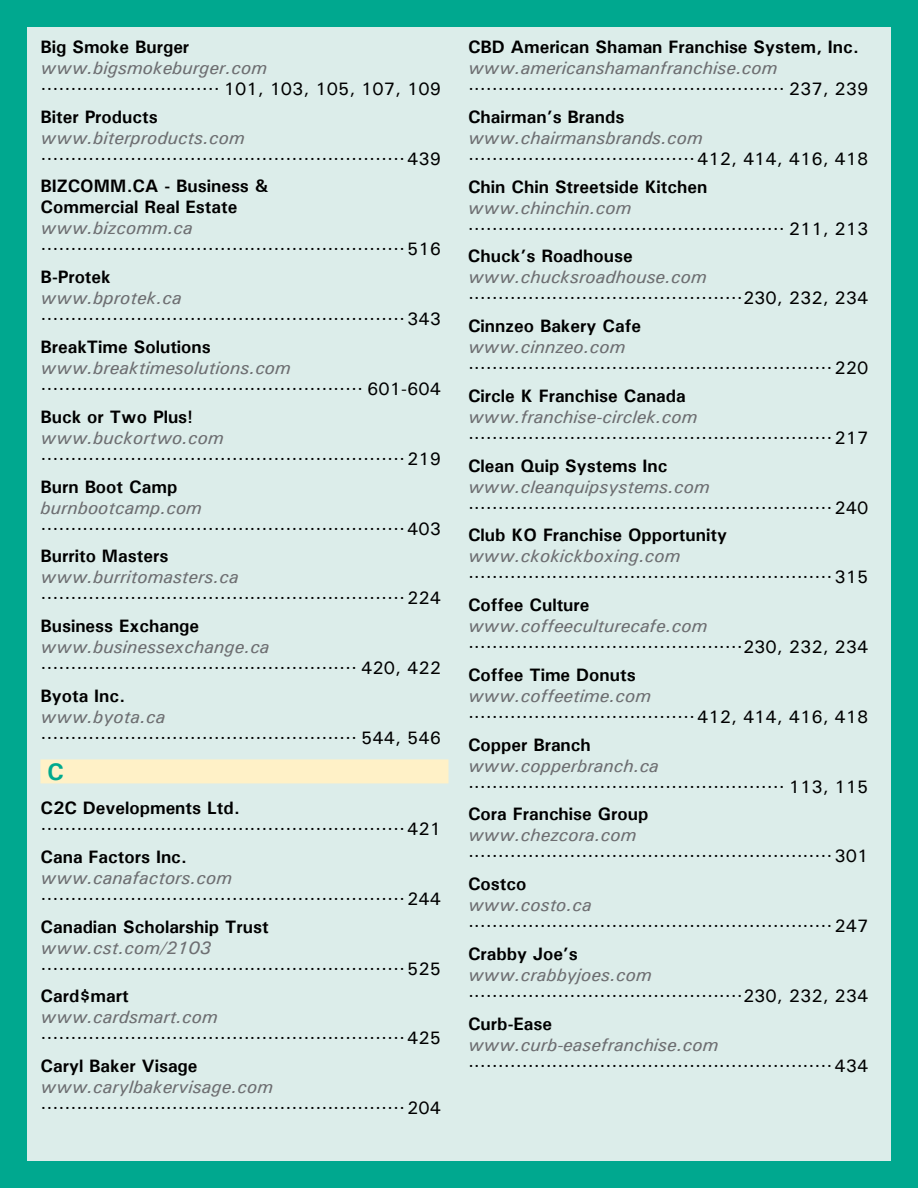
<style>
.page{position:relative;width:918px;height:1188px;background:#00a88f}
.page>*{position:absolute;margin:0;border:0;box-sizing:border-box;transform-origin:0 0}
.t1{font:700 24px "Univers";color:#01a98e}
.t2{font:500 18px "Univers";color:#000}
.t3{font:italic 500 18px "Univers";color:#6d6e71}
.t4{font:700 18px/21px "Univers";color:#000}
</style>
<div class="page">
<div style="left:27px;top:27px;width:864px;height:1134px;background:#dcedea"></div>
<div style="left:40px;top:759px;width:408px;height:24px;background:#fff1c7"></div>
<p class="t4" style="left:40px;top:36px;width:150px">Big Smoke Burger</p>
<p class="t3" style="left:40px;top:56px;width:228px">www.bigsmokeburger.com</p>
<p class="t2" style="left:40px;top:77px;width:402px">∙∙∙∙∙∙∙∙∙∙∙∙∙∙∙∙∙∙∙∙∙∙∙∙∙∙∙∙∙∙ 101, 103, 105, 107, 109</p>
<p class="t4" style="left:40px;top:106px;width:119px">Biter Products</p>
<p class="t3" style="left:40px;top:126px;width:206px">www.biterproducts.com</p>
<p class="t2" style="left:40px;top:147px;width:402px">∙∙∙∙∙∙∙∙∙∙∙∙∙∙∙∙∙∙∙∙∙∙∙∙∙∙∙∙∙∙∙∙∙∙∙∙∙∙∙∙∙∙∙∙∙∙∙∙∙∙∙∙∙∙∙∙∙∙∙∙∙439</p>
<p class="t4" style="left:40px;top:175px;width:230px">BIZCOMM.CA - Business &amp;<br>Commercial Real Estate</p>
<p class="t3" style="left:40px;top:217px;width:154px">www.bizcomm.ca</p>
<p class="t2" style="left:40px;top:238px;width:402px">∙∙∙∙∙∙∙∙∙∙∙∙∙∙∙∙∙∙∙∙∙∙∙∙∙∙∙∙∙∙∙∙∙∙∙∙∙∙∙∙∙∙∙∙∙∙∙∙∙∙∙∙∙∙∙∙∙∙∙∙∙516</p>
<p class="t4" style="left:40px;top:266px;width:72px">B-Protek</p>
<p class="t3" style="left:40px;top:286px;width:143px">www.bprotek.ca</p>
<p class="t2" style="left:40px;top:308px;width:402px">∙∙∙∙∙∙∙∙∙∙∙∙∙∙∙∙∙∙∙∙∙∙∙∙∙∙∙∙∙∙∙∙∙∙∙∙∙∙∙∙∙∙∙∙∙∙∙∙∙∙∙∙∙∙∙∙∙∙∙∙∙343</p>
<p class="t4" style="left:40px;top:336px;width:172px">BreakTime Solutions</p>
<p class="t3" style="left:40px;top:356px;width:252px">www.breaktimesolutions.com</p>
<p class="t2" style="left:40px;top:377px;width:402px">∙∙∙∙∙∙∙∙∙∙∙∙∙∙∙∙∙∙∙∙∙∙∙∙∙∙∙∙∙∙∙∙∙∙∙∙∙∙∙∙∙∙∙∙∙∙∙∙∙∙∙∙∙∙ 601-604</p>
<p class="t4" style="left:40px;top:406px;width:154px">Buck or Two Plus!</p>
<p class="t3" style="left:40px;top:426px;width:185px">www.buckortwo.com</p>
<p class="t2" style="left:40px;top:447px;width:402px">∙∙∙∙∙∙∙∙∙∙∙∙∙∙∙∙∙∙∙∙∙∙∙∙∙∙∙∙∙∙∙∙∙∙∙∙∙∙∙∙∙∙∙∙∙∙∙∙∙∙∙∙∙∙∙∙∙∙∙∙∙219</p>
<p class="t4" style="left:40px;top:475px;width:138px">Burn Boot Camp</p>
<p class="t3" style="left:40px;top:496px;width:163px">burnbootcamp.com</p>
<p class="t2" style="left:40px;top:517px;width:402px">∙∙∙∙∙∙∙∙∙∙∙∙∙∙∙∙∙∙∙∙∙∙∙∙∙∙∙∙∙∙∙∙∙∙∙∙∙∙∙∙∙∙∙∙∙∙∙∙∙∙∙∙∙∙∙∙∙∙∙∙∙403</p>
<p class="t4" style="left:40px;top:545px;width:129px">Burrito Masters</p>
<p class="t3" style="left:40px;top:565px;width:200px">www.burritomasters.ca</p>
<p class="t2" style="left:40px;top:587px;width:402px">∙∙∙∙∙∙∙∙∙∙∙∙∙∙∙∙∙∙∙∙∙∙∙∙∙∙∙∙∙∙∙∙∙∙∙∙∙∙∙∙∙∙∙∙∙∙∙∙∙∙∙∙∙∙∙∙∙∙∙∙∙224</p>
<p class="t4" style="left:40px;top:615px;width:160px">Business Exchange</p>
<p class="t3" style="left:40px;top:635px;width:231px">www.businessexchange.ca</p>
<p class="t2" style="left:40px;top:656px;width:402px">∙∙∙∙∙∙∙∙∙∙∙∙∙∙∙∙∙∙∙∙∙∙∙∙∙∙∙∙∙∙∙∙∙∙∙∙∙∙∙∙∙∙∙∙∙∙∙∙∙∙∙∙∙ 420, 422</p>
<p class="t4" style="left:40px;top:685px;width:86px">Byota Inc.</p>
<p class="t3" style="left:40px;top:705px;width:126px">www.byota.ca</p>
<p class="t2" style="left:40px;top:726px;width:402px">∙∙∙∙∙∙∙∙∙∙∙∙∙∙∙∙∙∙∙∙∙∙∙∙∙∙∙∙∙∙∙∙∙∙∙∙∙∙∙∙∙∙∙∙∙∙∙∙∙∙∙∙∙ 544, 546</p>
<h1 class="t1" style="left:47px;top:756px;width:18px">C</h1>
<p class="t4" style="left:40px;top:797px;width:201px">C2C Developments Ltd.</p>
<p class="t2" style="left:40px;top:817px;width:402px">∙∙∙∙∙∙∙∙∙∙∙∙∙∙∙∙∙∙∙∙∙∙∙∙∙∙∙∙∙∙∙∙∙∙∙∙∙∙∙∙∙∙∙∙∙∙∙∙∙∙∙∙∙∙∙∙∙∙∙∙∙421</p>
<p class="t4" style="left:40px;top:846px;width:148px">Cana Factors Inc.</p>
<p class="t3" style="left:40px;top:866px;width:193px">www.canafactors.com</p>
<p class="t2" style="left:40px;top:887px;width:402px">∙∙∙∙∙∙∙∙∙∙∙∙∙∙∙∙∙∙∙∙∙∙∙∙∙∙∙∙∙∙∙∙∙∙∙∙∙∙∙∙∙∙∙∙∙∙∙∙∙∙∙∙∙∙∙∙∙∙∙∙∙244</p>
<p class="t4" style="left:40px;top:916px;width:230px">Canadian Scholarship Trust</p>
<p class="t3" style="left:40px;top:936px;width:172px">www.cst.com/2103</p>
<p class="t2" style="left:40px;top:957px;width:402px">∙∙∙∙∙∙∙∙∙∙∙∙∙∙∙∙∙∙∙∙∙∙∙∙∙∙∙∙∙∙∙∙∙∙∙∙∙∙∙∙∙∙∙∙∙∙∙∙∙∙∙∙∙∙∙∙∙∙∙∙∙525</p>
<p class="t4" style="left:40px;top:985px;width:90px">Card$mart</p>
<p class="t3" style="left:40px;top:1006px;width:179px">www.cardsmart.com</p>
<p class="t2" style="left:40px;top:1027px;width:402px">∙∙∙∙∙∙∙∙∙∙∙∙∙∙∙∙∙∙∙∙∙∙∙∙∙∙∙∙∙∙∙∙∙∙∙∙∙∙∙∙∙∙∙∙∙∙∙∙∙∙∙∙∙∙∙∙∙∙∙∙∙425</p>
<p class="t4" style="left:40px;top:1055px;width:159px">Caryl Baker Visage</p>
<p class="t3" style="left:40px;top:1075px;width:234px">www.carylbakervisage.com</p>
<p class="t2" style="left:40px;top:1097px;width:402px">∙∙∙∙∙∙∙∙∙∙∙∙∙∙∙∙∙∙∙∙∙∙∙∙∙∙∙∙∙∙∙∙∙∙∙∙∙∙∙∙∙∙∙∙∙∙∙∙∙∙∙∙∙∙∙∙∙∙∙∙∙204</p>
<p class="t4" style="left:468px;top:36px;width:392px">CBD American Shaman Franchise System, Inc.</p>
<p class="t3" style="left:468px;top:56px;width:311px">www.americanshamanfranchise.com</p>
<p class="t2" style="left:468px;top:77px;width:402px">∙∙∙∙∙∙∙∙∙∙∙∙∙∙∙∙∙∙∙∙∙∙∙∙∙∙∙∙∙∙∙∙∙∙∙∙∙∙∙∙∙∙∙∙∙∙∙∙∙∙∙∙∙ 237, 239</p>
<p class="t4" style="left:468px;top:106px;width:158px">Chairman’s Brands</p>
<p class="t3" style="left:468px;top:126px;width:236px">www.chairmansbrands.com</p>
<p class="t2" style="left:468px;top:147px;width:402px">∙∙∙∙∙∙∙∙∙∙∙∙∙∙∙∙∙∙∙∙∙∙∙∙∙∙∙∙∙∙∙∙∙∙∙∙∙∙412, 414, 416, 418</p>
<p class="t4" style="left:468px;top:175px;width:241px">Chin Chin Streetside Kitchen</p>
<p class="t3" style="left:468px;top:196px;width:165px">www.chinchin.com</p>
<p class="t2" style="left:468px;top:217px;width:402px">∙∙∙∙∙∙∙∙∙∙∙∙∙∙∙∙∙∙∙∙∙∙∙∙∙∙∙∙∙∙∙∙∙∙∙∙∙∙∙∙∙∙∙∙∙∙∙∙∙∙∙∙∙ 211, 213</p>
<p class="t4" style="left:468px;top:245px;width:166px">Chuck’s Roadhouse</p>
<p class="t3" style="left:468px;top:265px;width:240px">www.chucksroadhouse.com</p>
<p class="t2" style="left:468px;top:287px;width:402px">∙∙∙∙∙∙∙∙∙∙∙∙∙∙∙∙∙∙∙∙∙∙∙∙∙∙∙∙∙∙∙∙∙∙∙∙∙∙∙∙∙∙∙∙∙∙230, 232, 234</p>
<p class="t4" style="left:468px;top:315px;width:174px">Cinnzeo Bakery Cafe</p>
<p class="t3" style="left:468px;top:335px;width:159px">www.cinnzeo.com</p>
<p class="t2" style="left:468px;top:356px;width:402px">∙∙∙∙∙∙∙∙∙∙∙∙∙∙∙∙∙∙∙∙∙∙∙∙∙∙∙∙∙∙∙∙∙∙∙∙∙∙∙∙∙∙∙∙∙∙∙∙∙∙∙∙∙∙∙∙∙∙∙∙∙220</p>
<p class="t4" style="left:468px;top:385px;width:219px">Circle K Franchise Canada</p>
<p class="t3" style="left:468px;top:405px;width:231px">www.franchise-circlek.com</p>
<p class="t2" style="left:468px;top:426px;width:402px">∙∙∙∙∙∙∙∙∙∙∙∙∙∙∙∙∙∙∙∙∙∙∙∙∙∙∙∙∙∙∙∙∙∙∙∙∙∙∙∙∙∙∙∙∙∙∙∙∙∙∙∙∙∙∙∙∙∙∙∙∙217</p>
<p class="t4" style="left:468px;top:455px;width:201px">Clean Quip Systems Inc</p>
<p class="t3" style="left:468px;top:475px;width:243px">www.cleanquipsystems.com</p>
<p class="t2" style="left:468px;top:496px;width:402px">∙∙∙∙∙∙∙∙∙∙∙∙∙∙∙∙∙∙∙∙∙∙∙∙∙∙∙∙∙∙∙∙∙∙∙∙∙∙∙∙∙∙∙∙∙∙∙∙∙∙∙∙∙∙∙∙∙∙∙∙∙240</p>
<p class="t4" style="left:468px;top:524px;width:261px">Club KO Franchise Opportunity</p>
<p class="t3" style="left:468px;top:544px;width:214px">www.ckokickboxing.com</p>
<p class="t2" style="left:468px;top:566px;width:402px">∙∙∙∙∙∙∙∙∙∙∙∙∙∙∙∙∙∙∙∙∙∙∙∙∙∙∙∙∙∙∙∙∙∙∙∙∙∙∙∙∙∙∙∙∙∙∙∙∙∙∙∙∙∙∙∙∙∙∙∙∙315</p>
<p class="t4" style="left:468px;top:594px;width:123px">Coffee Culture</p>
<p class="t3" style="left:468px;top:614px;width:241px">www.coffeeculturecafe.com</p>
<p class="t2" style="left:468px;top:635px;width:402px">∙∙∙∙∙∙∙∙∙∙∙∙∙∙∙∙∙∙∙∙∙∙∙∙∙∙∙∙∙∙∙∙∙∙∙∙∙∙∙∙∙∙∙∙∙∙230, 232, 234</p>
<p class="t4" style="left:468px;top:664px;width:169px">Coffee Time Donuts</p>
<p class="t3" style="left:468px;top:684px;width:184px">www.coffeetime.com</p>
<p class="t2" style="left:468px;top:705px;width:402px">∙∙∙∙∙∙∙∙∙∙∙∙∙∙∙∙∙∙∙∙∙∙∙∙∙∙∙∙∙∙∙∙∙∙∙∙∙∙412, 414, 416, 418</p>
<p class="t4" style="left:468px;top:734px;width:124px">Copper Branch</p>
<p class="t3" style="left:468px;top:754px;width:192px">www.copperbranch.ca</p>
<p class="t2" style="left:468px;top:775px;width:402px">∙∙∙∙∙∙∙∙∙∙∙∙∙∙∙∙∙∙∙∙∙∙∙∙∙∙∙∙∙∙∙∙∙∙∙∙∙∙∙∙∙∙∙∙∙∙∙∙∙∙∙∙∙ 113, 115</p>
<p class="t4" style="left:468px;top:803px;width:182px">Cora Franchise Group</p>
<p class="t3" style="left:468px;top:824px;width:170px">www.chezcora.com</p>
<p class="t2" style="left:468px;top:845px;width:402px">∙∙∙∙∙∙∙∙∙∙∙∙∙∙∙∙∙∙∙∙∙∙∙∙∙∙∙∙∙∙∙∙∙∙∙∙∙∙∙∙∙∙∙∙∙∙∙∙∙∙∙∙∙∙∙∙∙∙∙∙∙301</p>
<p class="t4" style="left:468px;top:873px;width:60px">Costco</p>
<p class="t3" style="left:468px;top:893px;width:125px">www.costo.ca</p>
<p class="t2" style="left:468px;top:915px;width:402px">∙∙∙∙∙∙∙∙∙∙∙∙∙∙∙∙∙∙∙∙∙∙∙∙∙∙∙∙∙∙∙∙∙∙∙∙∙∙∙∙∙∙∙∙∙∙∙∙∙∙∙∙∙∙∙∙∙∙∙∙∙247</p>
<p class="t4" style="left:468px;top:943px;width:111px">Crabby Joe’s</p>
<p class="t3" style="left:468px;top:963px;width:185px">www.crabbyjoes.com</p>
<p class="t2" style="left:468px;top:984px;width:402px">∙∙∙∙∙∙∙∙∙∙∙∙∙∙∙∙∙∙∙∙∙∙∙∙∙∙∙∙∙∙∙∙∙∙∙∙∙∙∙∙∙∙∙∙∙∙230, 232, 234</p>
<p class="t4" style="left:468px;top:1013px;width:86px">Curb-Ease</p>
<p class="t3" style="left:468px;top:1033px;width:252px">www.curb-easefranchise.com</p>
<p class="t2" style="left:468px;top:1054px;width:402px">∙∙∙∙∙∙∙∙∙∙∙∙∙∙∙∙∙∙∙∙∙∙∙∙∙∙∙∙∙∙∙∙∙∙∙∙∙∙∙∙∙∙∙∙∙∙∙∙∙∙∙∙∙∙∙∙∙∙∙∙∙434</p>
</div>
